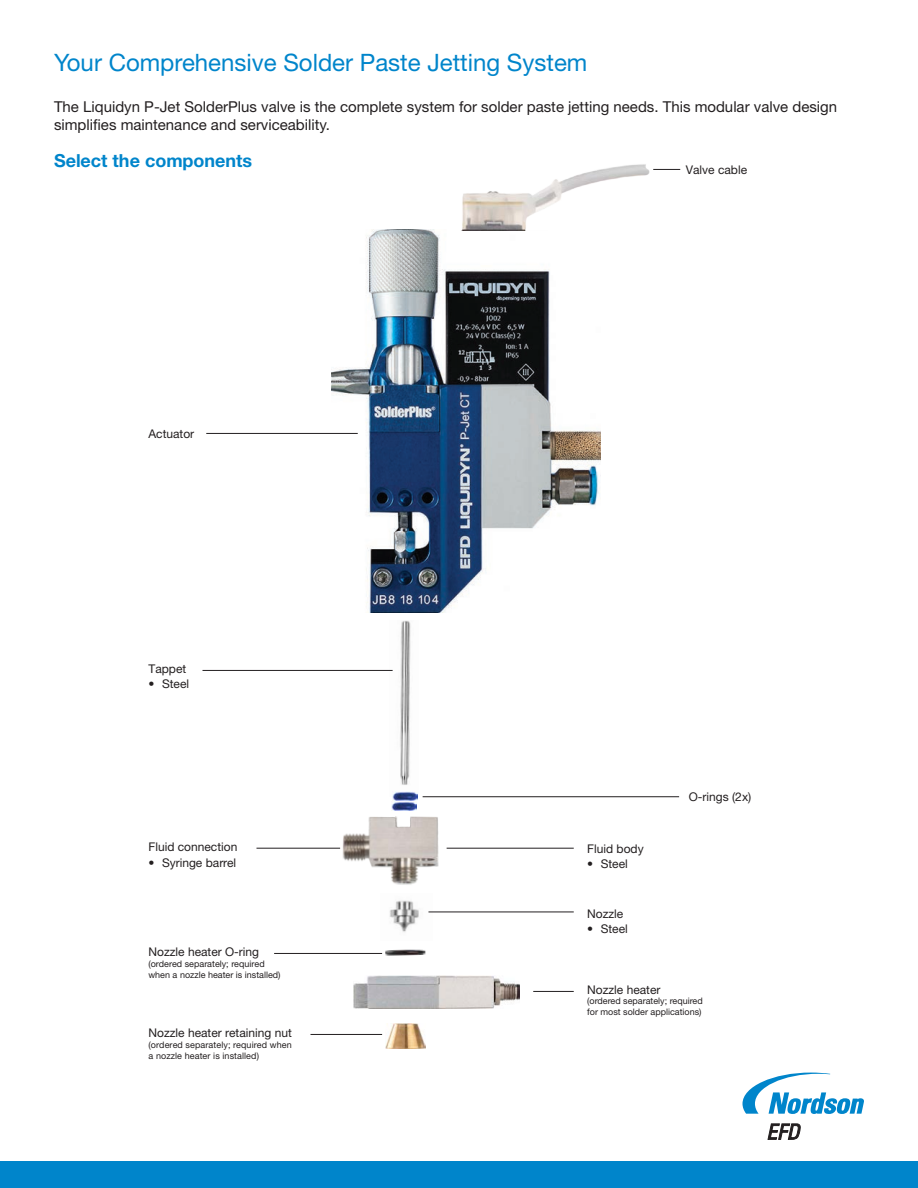
<style>
.page{position:relative;width:918px;height:1188px;background:#fff}
.page>*{position:absolute;margin:0;border:0;box-sizing:border-box;transform-origin:0 0}
.EFD-DataSheet-Subtit{font:24px "Helvetica Neue LT Std";color:#0085cb}
.EFD-DataSheet-Head-L{font:700 18px "Helvetica Neue LT Std";color:#0085cb}
.EFD-DataSheet-BodyTe{font:15px/18px "Helvetica Neue LT Std";color:#231f20}
.EFD-DataSheet-BodyTe-2{font:12px "Helvetica Neue LT Std";color:#231f20}
.EFD-DataSheet-Callou{font:12px "Helvetica Neue LT Std";color:#231f20}
.EFD-DataSheet-Bullet{font:12px "Helvetica Neue LT Std";color:#231f20}
.EFD-DataSheet-BodyTe-3{font:9px/10.8px "Helvetica Neue LT Std";letter-spacing:.005em;color:#231f20}
.EFD-DataSheet-Bullet-2{font:9px/10.8px "Helvetica Neue LT Std";color:#231f20}
</style>
<div class="page">
<img style="left:331px;top:229px;width:269px;height:384px">
<svg style="left:653px;top:169px;width:27px;height:1px"></svg>
<img style="left:390px;top:621px;width:28px;height:175px">
<img style="left:389px;top:900px;width:44px;height:32px">
<img style="left:392px;top:792px;width:25px;height:18px">
<img style="left:343px;top:816px;width:96px;height:69px">
<hr style="left:206px;top:433px;width:152px;height:1px;background:#231f20">
<hr style="left:423px;top:796px;width:256px;height:1px;background:#231f20">
<hr style="left:447px;top:848px;width:127px;height:1px;background:#231f20">
<hr style="left:202px;top:670px;width:191px;height:1px;background:#231f20">
<hr style="left:428px;top:912px;width:146px;height:1px;background:#231f20">
<hr style="left:533px;top:991px;width:41px;height:1px;background:#231f20">
<hr style="left:274px;top:953px;width:108px;height:1px;background:#231f20">
<hr style="left:310px;top:1034px;width:72px;height:1px;background:#231f20">
<hr style="left:256px;top:848px;width:84px;height:1px;background:#231f20">
<img style="left:459px;top:164px;width:190px;height:67px">
<img style="left:385px;top:950px;width:40px;height:6px">
<img style="left:385px;top:1024px;width:41px;height:24px">
<img style="left:354px;top:975px;width:166px;height:33px">
<svg style="left:768px;top:1124px;width:32px;height:16px"></svg>
<svg style="left:743px;top:1073px;width:121px;height:41px"></svg>
<div style="left:0;top:1161px;width:918px;height:27px;background:#0085cb"></div>
<p class="EFD-DataSheet-Subtit" style="left:54px;top:48px;width:535px">Your Comprehensive Solder Paste Jetting System</p>
<p class="EFD-DataSheet-BodyTe" style="left:54px;top:98px;width:785px">The Liquidyn P-Jet SolderPlus valve is the complete system for solder paste jetting needs. This modular valve design simplifies maintenance and serviceability.</p>
<p class="EFD-DataSheet-Head-L" style="left:54px;top:150px;width:200px">Select the components</p>
<p class="EFD-DataSheet-BodyTe-2" style="left:686px;top:162px;width:63px">Valve cable</p>
<p class="EFD-DataSheet-BodyTe-2" style="left:149px;top:426px;width:47px">Actuator</p>
<p class="EFD-DataSheet-Callou" style="left:148px;top:661px;width:39px">Tappet</p>
<p class="EFD-DataSheet-BodyTe-2" style="left:148px;top:677px;width:42px">• Steel</p>
<p class="EFD-DataSheet-Callou" style="left:148px;top:840px;width:90px">Fluid connection</p>
<p class="EFD-DataSheet-BodyTe-2" style="left:148px;top:855px;width:89px">• Syringe barrel</p>
<p class="EFD-DataSheet-BodyTe-2" style="left:148px;top:945px;width:112px">Nozzle heater O-ring</p>
<p class="EFD-DataSheet-BodyTe-3" style="left:148px;top:958px;width:134px">(ordered separately; required when a nozzle heater is installed)</p>
<p class="EFD-DataSheet-BodyTe-2" style="left:148px;top:1026px;width:145px">Nozzle heater retaining nut</p>
<p class="EFD-DataSheet-BodyTe-3" style="left:148px;top:1039px;width:145px">(ordered separately; required when a nozzle heater is installed)</p>
<p class="EFD-DataSheet-Callou" style="left:587px;top:842px;width:58px">Fluid body</p>
<p class="EFD-DataSheet-BodyTe-2" style="left:587px;top:857px;width:42px">• Steel</p>
<p class="EFD-DataSheet-Callou" style="left:587px;top:906px;width:38px">Nozzle</p>
<p class="EFD-DataSheet-BodyTe-2" style="left:587px;top:922px;width:42px">• Steel</p>
<p class="EFD-DataSheet-BodyTe-2" style="left:689px;top:789px;width:64px">O-rings (2x)</p>
<p class="EFD-DataSheet-Bullet" style="left:587px;top:982px;width:75px">Nozzle heater</p>
<p class="EFD-DataSheet-Bullet-2" style="left:587px;top:996px;width:117px">(ordered separately; required for most solder applications)</p>
</div>
